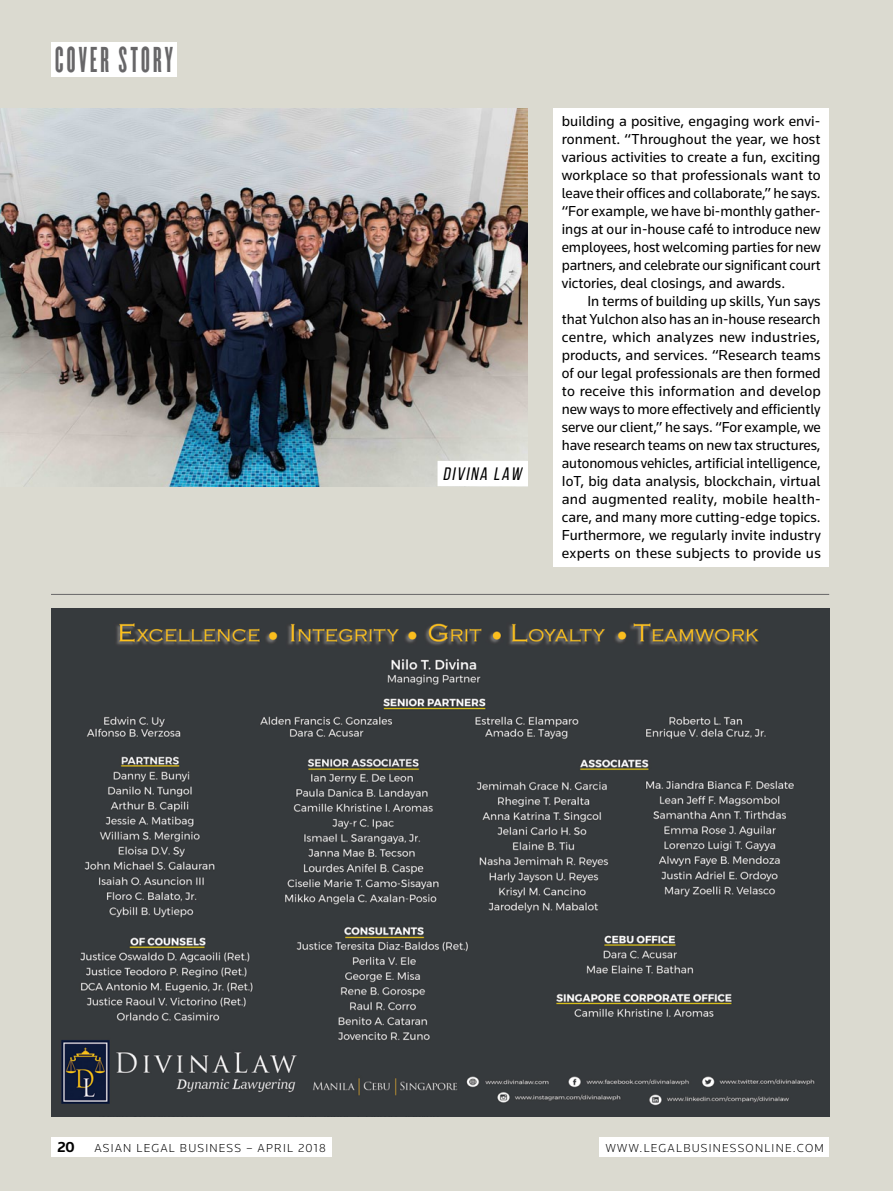
<style>
.page{position:relative;width:893px;height:1191px;background:#dbdad0}
.page>*{position:absolute;margin:0;border:0;box-sizing:border-box;transform-origin:0 0}
.t1{font:31.5px "Champion HTF Bantamweight";letter-spacing:.1em;color:#676668}
.t2{font:italic 18px "Bebas Neue";color:#000}
.t3{font:15px/18px "Knowledge";color:#000;text-align:justify}
.t4{font:700 15px "Knowledge";color:#000}
.t5{font:300 12px "Knowledge";letter-spacing:.1em;color:#000}
.s1{font-weight:700;font-size:15px}
</style>
<div class="page">
<hr style="left:51px;top:594px;width:778px;height:1px;background:#676668">
<img style="left:51px;top:608px;width:778px;height:508px">
<div style="left:553px;top:108px;width:276px;height:459px;background:#fff"></div>
<img style="left:0;top:108px;width:528px;height:378px">
<div style="left:51px;top:1137px;width:281px;height:19px;background:#fff"></div>
<div style="left:599px;top:1137px;width:230px;height:19px;background:#fff"></div>
<div style="left:51px;top:42px;width:126px;height:34px;background:#fff"></div>
<div style="left:438px;top:461px;width:89px;height:24px;background:#fff"></div>
<div style="left:438px;top:461px;width:90px;height:25px;border:1px solid #fff"></div>
<h1 class="t1" style="left:55px;top:40px;width:119px">COVER STORY</h1>
<p class="t2" style="left:443px;top:464px;width:83px">DIVINA LAW</p>
<p class="t3" style="left:562px;top:112px;width:261px">building a positive, engaging work envi&shy;ronment. “Throughout the year, we host various activities to create a fun, exciting workplace so that professionals want to leave their offices and collaborate,” he says. “For example, we have bi-monthly gather&shy;ings at our in-house café to introduce new employees, host welcoming parties for new partners, and celebrate our significant court victories, deal closings, and awards.</p>
<p class="t3" style="left:562px;top:292px;width:260px;text-indent:26px">In terms of building up skills, Yun says that Yulchon also has an in-house research centre, which analyzes new industries, products, and services. “Research teams of our legal professionals are then formed to receive this information and develop new ways to more effectively and efficiently serve our client,” he says. “For example, we have research teams on new tax structures, autonomous vehicles, artificial intelligence, IoT, big data analysis, blockchain, virtual and augmented reality, mobile health&shy;care, and many more cutting-edge topics.<br>Furthermore, we regularly invite industry experts on these subjects to provide us</p>
<p class="t5" style="left:51px;top:1141px;width:268px"><span class="s1">20</span> ASIAN LEGAL BUSINES – APRIL 2018</p>
<p class="t5" style="left:611px;top:1141px;width:220px">WWW.LEGALBUSINESSONLINE.COM</p>
<p class="t4" style="left:57px;top:1138px;width:19px">20</p>
<p class="t5" style="left:94px;top:1141px;width:233px">ASIAN LEGAL BUSINESS – APRIL 2018</p>
<p class="t5" style="left:606px;top:1141px;width:220px">WWW.LEGALBUSINESSONLINE.COM</p>
</div>
